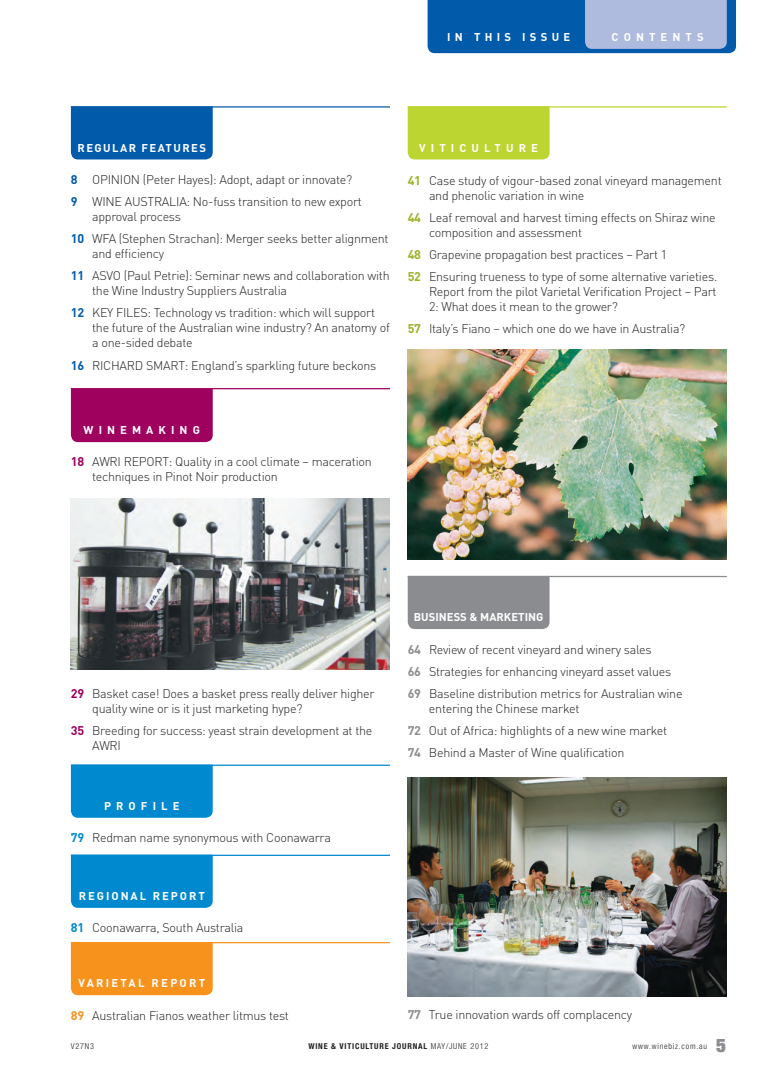
<style>
.page{position:relative;width:780px;height:1088px;background:#fff}
.page>*{position:absolute;margin:0;border:0;box-sizing:border-box;transform-origin:0 0}
.t1{font:900 condensed 18.75px "Helvetica Neue LT Std";color:#8a8c8f}
.t2{font:300 12.5px/22.1px "DIN";letter-spacing:-.02em;color:#231f20}
.t3{font:700 11.25px "DIN";letter-spacing:.2em;color:#fff}
.t4{font:700 11.25px "DIN";letter-spacing:.125em;color:#fff}
.t5{font:700 11.25px "DIN";letter-spacing:.175em;color:#fff}
.t6{font:700 11.25px "DIN";color:#fff}
.t7{font:700 11.25px "DIN";letter-spacing:.38em;color:#fff}
.t8{font:700 11.25px "DIN";letter-spacing:.45em;color:#fff}
.t9{font:700 condensed 8.12px "Helvetica Neue LT Std";letter-spacing:.1em;color:#231f20}
.t10{font:300 condensed 8.12px "Helvetica Neue LT Std";letter-spacing:.1em;color:#231f20}
.s1{font-weight:700;color:#015aaa}
.s2{font-weight:700;color:#9ab227}
.s3{font-weight:700;color:#9e015e}
.s4{font-weight:700;color:#0089cf}
.s5{font-weight:700;color:#f7931d}
.s6{font-weight:700;color:#8a8c8f}
.s7{font-weight:300}
</style>
<div class="page">
<svg style="left:427px;top:0;width:309px;height:53px;background:#4a83c0"></svg>
<div style="left:71px;top:108px;width:142px;height:51px;background:#015aaa"></div>
<hr style="left:71px;top:106px;width:319px;height:2px;background:#015aaa">
<div style="left:71px;top:389px;width:142px;height:53px;background:#9e015e"></div>
<hr style="left:71px;top:388px;width:319px;height:1px;background:#9e015e">
<div style="left:407px;top:108px;width:142px;height:51px;background:#bcd531"></div>
<hr style="left:407px;top:106px;width:319px;height:2px;background:#bcd531">
<div style="left:71px;top:856px;width:142px;height:52px;background:#0089cf"></div>
<hr style="left:71px;top:855px;width:319px;height:1px;background:#0089cf">
<div style="left:71px;top:943px;width:142px;height:52px;background:#f7931d"></div>
<hr style="left:71px;top:942px;width:319px;height:1px;background:#f7931d">
<div style="left:407px;top:577px;width:142px;height:52px;background:#8a8c8f"></div>
<hr style="left:407px;top:576px;width:319px;height:1px;background:#8a8c8f">
<div style="left:71px;top:766px;width:142px;height:52px;background:#0089cf"></div>
<hr style="left:71px;top:764px;width:319px;height:2px;background:#0089cf">
<img style="left:407px;top:777px;width:319px;height:219px">
<img style="left:407px;top:349px;width:319px;height:211px">
<img style="left:71px;top:499px;width:319px;height:171px">
<p class="t7" style="left:447px;top:30px;width:125px">IN THI S I SSUE</p>
<p class="t8" style="left:611px;top:30px;width:93px">CONTENTS</p>
<p class="t4" style="left:78px;top:140px;width:122px">REGULAR FEATU RES</p>
<p class="t2" style="left:71px;top:168px;width:292px"><span class="s1">8</span> OPINION (Peter Hayes): Adopt, adapt or innovate?<br><span class="s1">9</span> WINE AUSTRALIA: No-fuss transition to new export</p>
<p class="t2" style="left:71px;top:205px;width:319px;text-indent:21px">approval process<br><span class="s1">10</span> WFA (Stephen Strachan): Merger seeks better alignment</p>
<p class="t2" style="left:71px;top:243px;width:320px;text-indent:21px">and efficiency<br><span class="s1">11</span> ASVO (Paul Petrie): Seminar news and collaboration with</p>
<p class="t2" style="left:71px;top:280px;width:306px;text-indent:21px">the Wine Industry Suppliers Australia<br><span class="s1">12</span> KEY FILES: Technology vs tradition: which will support</p>
<p class="t2" style="left:92px;top:320px;width:299px;line-height:15px">the future of the Australian wine industry? An anatomy of a one-sided debate</p>
<p class="t2" style="left:71px;top:354px;width:307px"><span class="s1">16</span> RICHARD SMART: England’s sparkling future beckons</p>
<p class="t3" style="left:419px;top:140px;width:51px">VITICU</p>
<p class="t3" style="left:484px;top:140px;width:21px">L TU</p>
<p class="t3" style="left:518px;top:140px;width:19px">R E</p>
<p class="t2" style="left:429px;top:173px;width:294px;line-height:15px;text-indent:-21px"><span class="s2">41</span> Case study of vigour-based zonal vineyard management and phenolic variation in wine</p>
<p class="t2" style="left:429px;top:210px;width:288px;line-height:15px;text-indent:-21px"><span class="s2">44</span> Leaf removal and harvest timing effects on Shiraz wine composition and assessment</p>
<p class="t2" style="left:407px;top:243px;width:311px"><span class="s2">48</span> Grapevine propagation best practices – Part 1<br><span class="s2">52</span> Ensuring trueness to type of some alternative varieties.</p>
<p class="t2" style="left:429px;top:284px;width:289px;line-height:15px">Report from the pilot Varietal Verification Project – Part<br>2: What does it mean to the grower?</p>
<p class="t2" style="left:407px;top:318px;width:279px"><span class="s2">57</span> Italy’s Fiano – which one do we have in Australia?</p>
<p class="t3" style="left:84px;top:423px;width:34px">WINE</p>
<p class="t3" style="left:132px;top:423px;width:69px">MAKIN G</p>
<p class="t2" style="left:92px;top:454px;width:281px;line-height:15px;text-indent:-21px"><span class="s3">18</span> AWRI REPORT: Quality in a cool climate – maceration techniques in Pinot Noir production</p>
<p class="t2" style="left:92px;top:686px;width:284px;line-height:15px;text-indent:-21px"><span class="s3">29</span> Basket case! Does a basket press really deliver higher quality wine or is it just marketing hype?</p>
<p class="t2" style="left:92px;top:723px;width:282px;line-height:15px;text-indent:-21px"><span class="s3">35</span> Breeding for success: yeast strain development at the<br>AWRI</p>
<p class="t3" style="left:104px;top:798px;width:11px">PR</p>
<p class="t3" style="left:129px;top:798px;width:22px">O FIL</p>
<p class="t3" style="left:173px;top:798px;width:8px">E</p>
<p class="t2" style="left:71px;top:827px;width:261px"><span class="s4">79</span> Redman name synonymous with Coonawarra</p>
<p class="t5" style="left:79px;top:889px;width:127px">RE GION AL RE PO RT</p>
<p class="t2" style="left:71px;top:916px;width:174px"><span class="s4">81</span> Coonawarra, South Australia</p>
<p class="t3" style="left:78px;top:976px;width:127px">VARIETAL RE PO RT</p>
<p class="t2" style="left:71px;top:1004px;width:219px"><span class="s5">89</span> Australian Fianos weather litmus test</p>
<p class="t6" style="left:414px;top:610px;width:75px">BUSI NESS &amp; MARK</p>
<p class="t3" style="left:511px;top:610px;width:32px">ETI NG</p>
<p class="t2" style="left:407px;top:638px;width:276px"><span class="s6">64</span> Review of recent vineyard and winery sales<br><span class="s6">66</span> Strategies for enhancing vineyard asset values<br><span class="s6">69</span> Baseline distribution metrics for Australian wine</p>
<p class="t2" style="left:407px;top:697px;width:261px;text-indent:21px">entering the Chinese market<br><span class="s6">72</span> Out of Africa: highlights of a new wine market<br><span class="s6">74</span> Behind a Master of Wine qualification</p>
<p class="t2" style="left:407px;top:1003px;width:226px"><span class="s6">77</span> True innovation wards off complacency</p>
<p class="t10" style="left:71px;top:1041px;width:25px">V27N3</p>
<p class="t9" style="left:308px;top:1041px;width:182px">WINE &amp; VITICULTURE JOURNAL <span class="s7">MAY/JUNE 2012</span></p>
<p class="t10" style="left:632px;top:1041px;width:76px">www.winebiz.com.au</p>
<h1 class="t1" style="left:716px;top:1033px;width:11px">5</h1>
</div>
